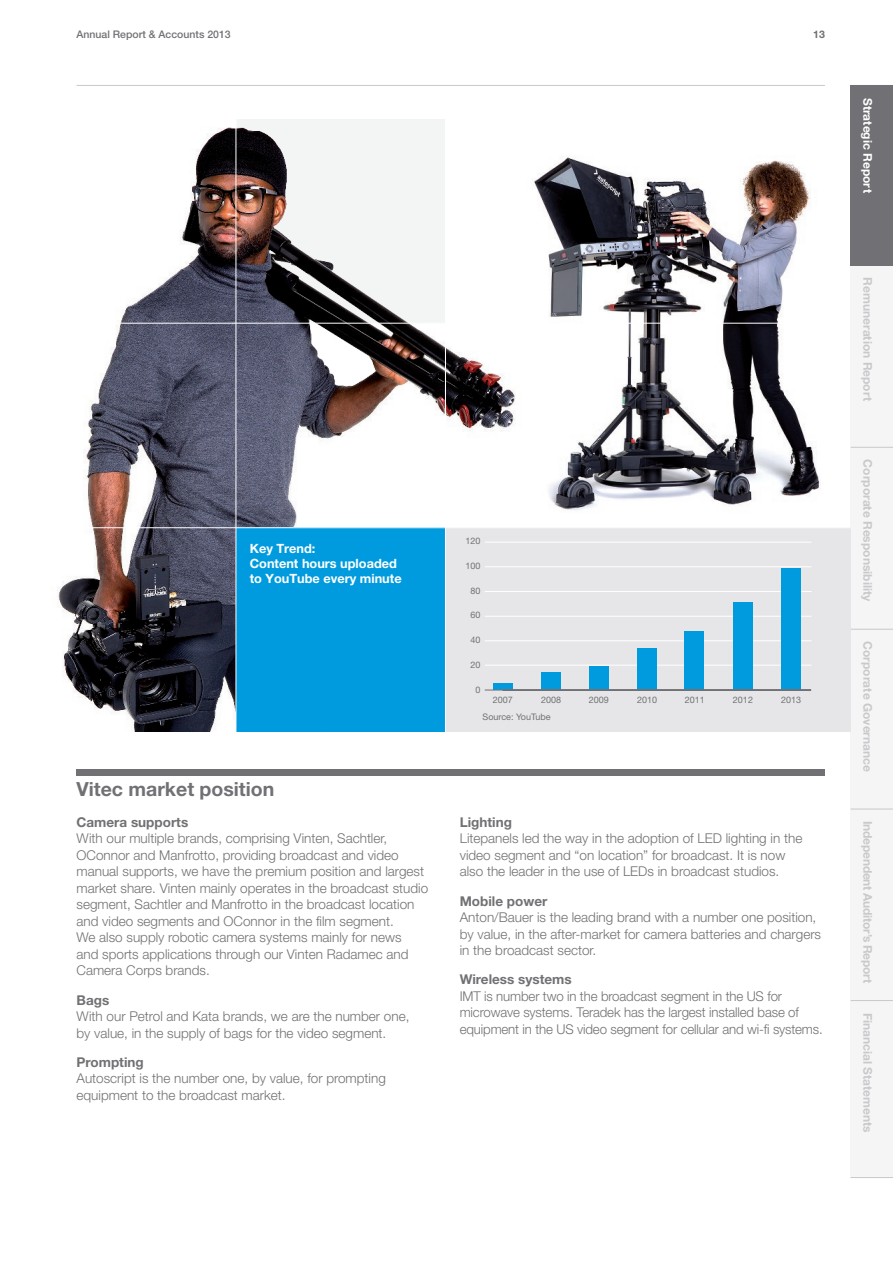
<style>
.page{position:relative;width:893px;height:1263px;background:#fff}
.page>*{position:absolute;margin:0;border:0;box-sizing:border-box;transform-origin:0 0}
.t1{font:700 19.5px "Helvetica Neue";color:#717074}
.t2{font:300 13.5px/16.5px "Helvetica Neue";color:#717074}
.t3{font:700 13.5px "Helvetica Neue";color:#717074}
.t4{font:700 12.75px/15px "Helvetica Neue";color:#fff}
.t5{font:700 12px "Helvetica Neue";color:#c9c9cb}
.t6{font:700 12px "Helvetica Neue";letter-spacing:-.02em;color:#c9c9cb}
.t7{font:700 12px "Helvetica Neue";color:#fff}
.t8{font:500 10.5px "Helvetica Neue";color:#717074}
.t9{font:700 10.5px "Helvetica Neue";color:#717074}
.t10{font:9px "Helvetica Neue";color:#717074}
</style>
<div class="page">
<hr style="left:77px;top:85px;width:748px;height:1px;background:#c9c9cb">
<div style="left:851px;top:85px;width:42px;height:1093px;background:#f5f5f6"></div>
<hr style="left:851px;top:1000px;width:42px;height:1px;background:#c9c9cb">
<hr style="left:851px;top:1177px;width:42px;height:1px;background:#c9c9cb">
<hr style="left:851px;top:447px;width:42px;height:1px;background:#c9c9cb">
<hr style="left:851px;top:629px;width:42px;height:1px;background:#c9c9cb">
<hr style="left:851px;top:809px;width:42px;height:1px;background:#c9c9cb">
<img style="left:533px;top:157px;width:287px;height:353px">
<img style="left:57px;top:119px;width:458px;height:613px">
<div style="left:77px;top:769px;width:748px;height:7px;background:#717074"></div>
<div style="left:236px;top:528px;width:209px;height:204px;background:#009bde"></div>
<div style="left:446px;top:528px;width:405px;height:204px;background:#e6e6e8"></div>
<hr style="left:0;top:323px;width:833px;height:1px;background:#fff">
<hr style="left:445px;top:108px;width:1px;height:632px;background:#fff">
<hr style="left:485px;top:591px;width:326px;height:1px;background:#fff">
<hr style="left:485px;top:566px;width:326px;height:1px;background:#fff">
<hr style="left:485px;top:542px;width:326px;height:1px;background:#fff">
<hr style="left:485px;top:616px;width:326px;height:1px;background:#fff">
<hr style="left:485px;top:640px;width:326px;height:1px;background:#fff">
<hr style="left:485px;top:665px;width:326px;height:1px;background:#fff">
<div style="left:493px;top:683px;width:20px;height:7px;background:#009bde"></div>
<div style="left:541px;top:672px;width:20px;height:18px;background:#009bde"></div>
<div style="left:589px;top:666px;width:20px;height:24px;background:#009bde"></div>
<div style="left:637px;top:648px;width:19px;height:42px;background:#009bde"></div>
<div style="left:685px;top:632px;width:19px;height:58px;background:#009bde"></div>
<div style="left:733px;top:602px;width:19px;height:88px;background:#009bde"></div>
<div style="left:781px;top:568px;width:19px;height:122px;background:#009bde"></div>
<hr style="left:485px;top:690px;width:326px;height:1px;background:#717074">
<div style="left:851px;top:85px;width:42px;height:181px;background:#717074"></div>
<hr style="left:0;top:527px;width:851px;height:1px;background:#fff">
<hr style="left:236px;top:110px;width:1px;height:630px;background:#fff">
<p class="t8" style="left:77px;top:28px;width:156px">Annual Report &amp; Accounts 2013</p>
<p class="t9" style="left:813px;top:28px;width:13px">13</p>
<p class="t4" style="left:250px;top:540px;width:153px">Key Trend:<br>Content hours uploaded to YouTube every minute</p>
<h1 class="t1" style="left:77px;top:777px;width:199px">Vitec market position</h1>
<p class="t3" style="left:77px;top:814px;width:113px">Camera supports</p>
<p class="t2" style="left:77px;top:830px;width:353px">With our multiple brands, comprising Vinten, Sachtler, OConnor and Manfrotto, providing broadcast and video manual supports, we have the premium position and largest market share. Vinten mainly operates in the broadcast studio segment, Sachtler and Manfrotto in the broadcast location and video segments and OConnor in the film segment.<br>We also supply robotic camera systems mainly for news<br>and sports applications through our Vinten Radamec and Camera Corps brands.</p>
<p class="t3" style="left:77px;top:991px;width:34px">Bags</p>
<p class="t2" style="left:77px;top:1008px;width:334px">With our Petrol and Kata brands, we are the number one, by value, in the supply of bags for the video segment.</p>
<p class="t3" style="left:77px;top:1054px;width:69px">Prompting</p>
<p class="t2" style="left:77px;top:1070px;width:311px">Autoscript is the number one, by value, for prompting equipment to the broadcast market.</p>
<p class="t10" style="left:465px;top:536px;width:17px">120</p>
<p class="t10" style="left:465px;top:560px;width:17px">100</p>
<p class="t10" style="left:470px;top:585px;width:12px">80</p>
<p class="t10" style="left:470px;top:610px;width:12px">60</p>
<p class="t10" style="left:470px;top:635px;width:12px">40</p>
<p class="t10" style="left:470px;top:659px;width:12px">20</p>
<p class="t10" style="left:475px;top:684px;width:7px">0</p>
<p class="t10" style="left:493px;top:694px;width:22px">2007</p>
<p class="t10" style="left:541px;top:694px;width:22px">2008</p>
<p class="t10" style="left:589px;top:694px;width:22px">2009</p>
<p class="t10" style="left:637px;top:694px;width:22px">2010</p>
<p class="t10" style="left:685px;top:694px;width:22px">2011</p>
<p class="t10" style="left:733px;top:694px;width:22px">2012</p>
<p class="t10" style="left:781px;top:694px;width:22px">2013</p>
<p class="t10" style="left:483px;top:712px;width:70px">Source: YouTube</p>
<p class="t3" style="left:460px;top:814px;width:54px">Lighting</p>
<p class="t2" style="left:460px;top:830px;width:344px">Litepanels led the way in the adoption of LED lighting in the video segment and “on location” for broadcast. It is now also the leader in the use of LEDs in broadcast studios.</p>
<p class="t3" style="left:460px;top:892px;width:89px">Mobile power</p>
<p class="t2" style="left:460px;top:909px;width:363px">Anton/Bauer is the leading brand with a number one position, by value, in the after-market for camera batteries and chargers in the broadcast sector.</p>
<p class="t3" style="left:460px;top:971px;width:113px">Wireless systems</p>
<p class="t2" style="left:460px;top:987px;width:364px">IMT is number two in the broadcast segment in the US for microwave systems. Teradek has the largest installed base of equipment in the US video segment for cellular and wi-fi systems.</p>
<p class="t7" style="left:875px;top:98px;width:97px;rotate:90deg">Strategic Report</p>
<p class="t5" style="left:875px;top:277px;width:126px;rotate:90deg">Remuneration Report</p>
<p class="t5" style="left:875px;top:459px;width:144px;rotate:90deg">Corporate Responsibility</p>
<p class="t5" style="left:875px;top:641px;width:132px;rotate:90deg">Corporate Governance</p>
<p class="t6" style="left:875px;top:821px;width:164px;rotate:90deg">Independent Auditor’s Report</p>
<p class="t5" style="left:875px;top:1012px;width:122px;rotate:90deg">Financial Statements</p>
</div>
